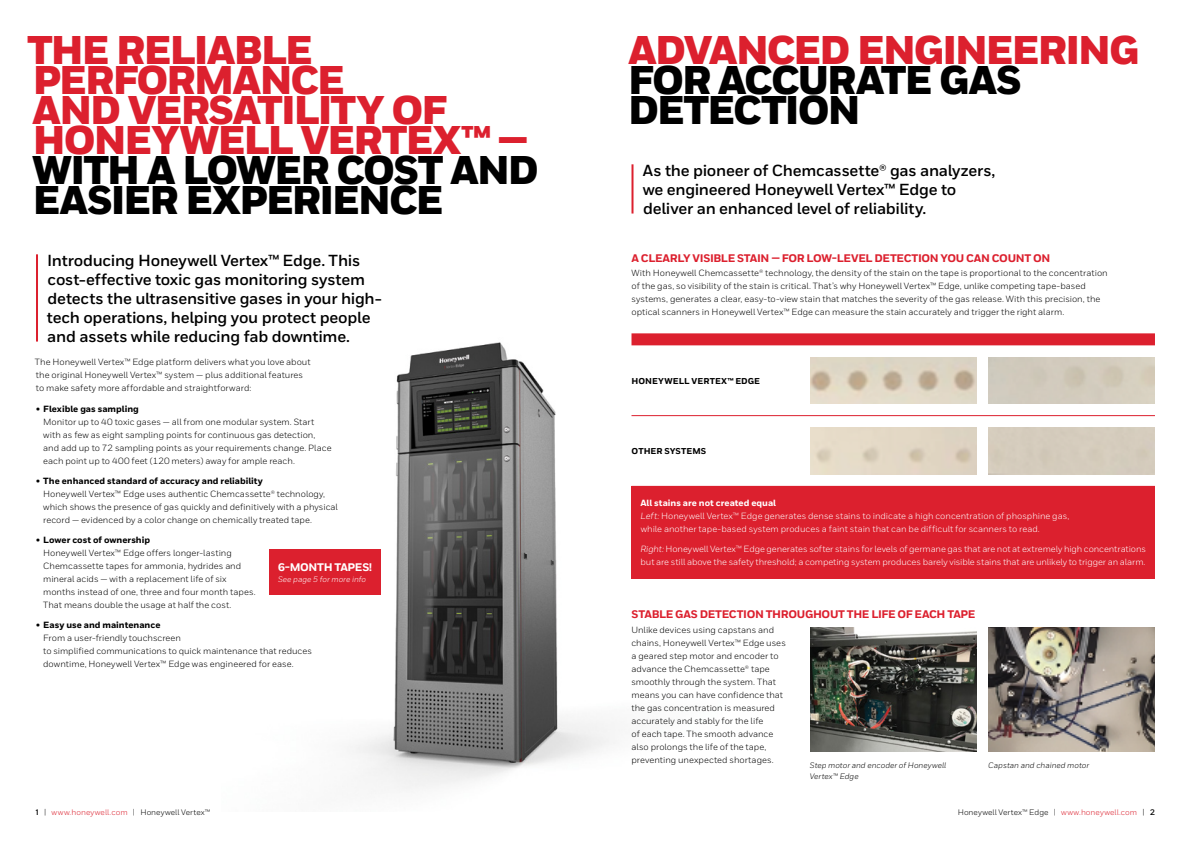
<style>
.page{position:relative;width:1191px;height:842px;background:#fff}
.page>*{position:absolute;margin:0;border:0;box-sizing:border-box;transform-origin:0 0}
.t1{font:900 40px/30px "Honeywell Sans";letter-spacing:-.045em;color:#dc202e}
.t2{font:900 40px/30px "Honeywell Sans";letter-spacing:-.045em;color:#000}
.t3{font:700 16px/19px "Honeywell Sans";letter-spacing:-.015em;color:#000}
.t4{font:800 11px "Honeywell Sans";letter-spacing:-.03em;color:#dc202e}
.t5{font:800 11px "Honeywell Sans";letter-spacing:-.03em;color:#fff}
.t6{font:9px/13px "Honeywell Sans";color:#000}
.t7{font:9px/13px "Honeywell Sans";letter-spacing:-.005em;color:#fff}
.t8{font:800 9px "Honeywell Sans";color:#000}
.t9{font:800 8.5px "Honeywell Sans";letter-spacing:.01em;color:#000}
.t10{font:8px "Honeywell Sans";letter-spacing:.005em;color:#000}
.t11{font:italic 8px/11px "Honeywell Sans";color:#000}
.t12{font:italic 8px "Honeywell Sans";color:#fff}
.s1{font-weight:800}
.s2{font-style:italic}
.s3{font-weight:700}
.s4{color:#dc202e}
</style>
<div class="page">
<img style="left:810px;top:627px;width:166px;height:124px">
<img style="left:988px;top:627px;width:167px;height:124px">
<img style="left:350px;top:342px;width:376px;height:448px">
<hr style="left:36px;top:254px;width:2px;height:88px;background:#dc202e">
<hr style="left:631px;top:164px;width:2px;height:50px;background:#dc202e">
<div style="left:269px;top:549px;width:112px;height:46px;background:#dc202e"></div>
<div style="left:631px;top:486px;width:524px;height:93px;background:#dc202e"></div>
<img style="left:810px;top:357px;width:166px;height:47px">
<hr style="left:631px;top:415px;width:524px;height:1px;background:#dc202e">
<div style="left:631px;top:333px;width:524px;height:12px;background:#dc202e"></div>
<h1 class="t1" style="left:27px;top:37px;width:503px">THE RELIABLE<br>PERFORMANCE<br>AND VERSATILITY OF<br>HONEYWELL VERTEX™ —</h1>
<h1 class="t2" style="left:32px;top:157px;width:508px">WITH A LOWER COST AND<br>EASIER EXPERIENCE</h1>
<h2 class="t3" style="left:47px;top:251px;width:336px">Introducing Honeywell Vertex™ Edge. This cost-effective toxic gas monitoring system detects the ultrasensitive gases in your high&shy;tech operations, helping you protect people and assets while reducing fab downtime.</h2>
<p class="t6" style="left:35px;top:356px;width:277px">The Honeywell Vertex™ Edge platform delivers what you love about the original Honeywell Vertex™ system — plus additional features to make safety more affordable and straightforward:</p>
<p class="t8" style="left:36px;top:403px;width:104px">• Flexible gas sampling</p>
<p class="t6" style="left:43px;top:415px;width:290px">Monitor up to 40 toxic gases — all from one modular system. Start with as few as eight sampling points for continuous gas detection, and add up to 72 sampling points as your requirements change. Place each point up to 400 feet (120 meters) away for ample reach.</p>
<p class="t8" style="left:36px;top:475px;width:228px">• The enhanced standard of accuracy and reliability</p>
<p class="t6" style="left:43px;top:487px;width:296px">Honeywell Vertex™ Edge uses authentic Chemcassette® technology, which shows the presence of gas quickly and definitively with a physical record — evidenced by a color change on chemically treated tape.</p>
<p class="t8" style="left:36px;top:534px;width:116px">• Lower cost of ownership</p>
<p class="t6" style="left:43px;top:546px;width:214px">Honeywell Vertex™ Edge offers longer-lasting Chemcassette tapes for ammonia, hydrides and mineral acids — with a replacement life of six months instead of one, three and four month tapes.<br>That means double the usage at half the cost.</p>
<p class="t8" style="left:36px;top:619px;width:126px">• Easy use and maintenance</p>
<p class="t6" style="left:43px;top:631px;width:270px">From a user-friendly touchscreen<br>to simplified communications to quick maintenance that reduces downtime, Honeywell Vertex™ Edge was engineered for ease.</p>
<p class="t5" style="left:278px;top:560px;width:95px">6-MONTH TAPES!</p>
<p class="t12" style="left:278px;top:574px;width:90px">See page 5 for more info</p>
<h1 class="t1" style="left:628px;top:37px;width:512px">ADVANCED ENGINEERING</h1>
<h1 class="t2" style="left:628px;top:67px;width:395px">FOR ACCURATE GAS<br>DETECTION</h1>
<h2 class="t3" style="left:642px;top:161px;width:354px">As the pioneer of Chemcassette® gas analyzers, we engineered Honeywell Vertex™ Edge to deliver an enhanced level of reliability.</h2>
<p class="t4" style="left:631px;top:251px;width:420px">A CLEARLY VISIBLE STAIN — FOR LOW-LEVEL DETECTION YOU CAN COUNT ON</p>
<p class="t6" style="left:631px;top:267px;width:478px">With Honeywell Chemcassette® technology, the density of the stain on the tape is proportional to the concentration of the gas, so visibility of the stain is critical. That’s why Honeywell Vertex™ Edge, unlike competing tape-based systems, generates a clear, easy-to-view stain that matches the severity of the gas release. With this precision, the optical scanners in Honeywell Vertex™ Edge can measure the stain accurately and trigger the right alarm.</p>
<p class="t9" style="left:631px;top:375px;width:130px">HONEYWELL VERTEX™ EDGE</p>
<p class="t9" style="left:631px;top:446px;width:76px">OTHER SYSTEMS</p>
<p class="t7" style="left:640px;top:496px;width:430px"><span class="s1">All stains are not created equal<br></span><span class="s2">Left:</span> Honeywell Vertex™ Edge generates dense stains to indicate a high concentration of phosphine gas, while another tape-based system produces a faint stain that can be difficult for scanners to read.</p>
<p class="t7" style="left:640px;top:542px;width:507px"><span class="s2">Right:</span> Honeywell Vertex™ Edge generates softer stains for levels of germane gas that are not at extremely high concentrations but are still above the safety threshold; a competing system produces barely visible stains that are unlikely to trigger an alarm.</p>
<p class="t4" style="left:631px;top:608px;width:345px">STABLE GAS DETECTION THROUGHOUT THE LIFE OF EACH TAPE</p>
<p class="t6" style="left:631px;top:623px;width:156px">Unlike devices using capstans and chains, Honeywell Vertex™ Edge uses a geared step motor and encoder to advance the Chemcassette® tape smoothly through the system. That means you can have confidence that the gas concentration is measured accurately and stably for the life<br>of each tape. The smooth advance also prolongs the life of the tape, preventing unexpected shortages.</p>
<p class="t11" style="left:809px;top:760px;width:138px">Step motor and encoder of Honeywell<br>Vertex™ Edge</p>
<p class="t11" style="left:988px;top:760px;width:102px">Capstan and chained motor</p>
<p class="t10" style="left:36px;top:807px;width:197px"><span class="s3">1</span> | <span class="s4">www.honeywell.com</span> | Honeywell Vertex™ Edge</p>
<p class="t10" style="left:957px;top:807px;width:199px">Honeywell Vertex™ Edge | <span class="s4">www.honeywell.com</span> | <span class="s3">2</span></p>
</div>
